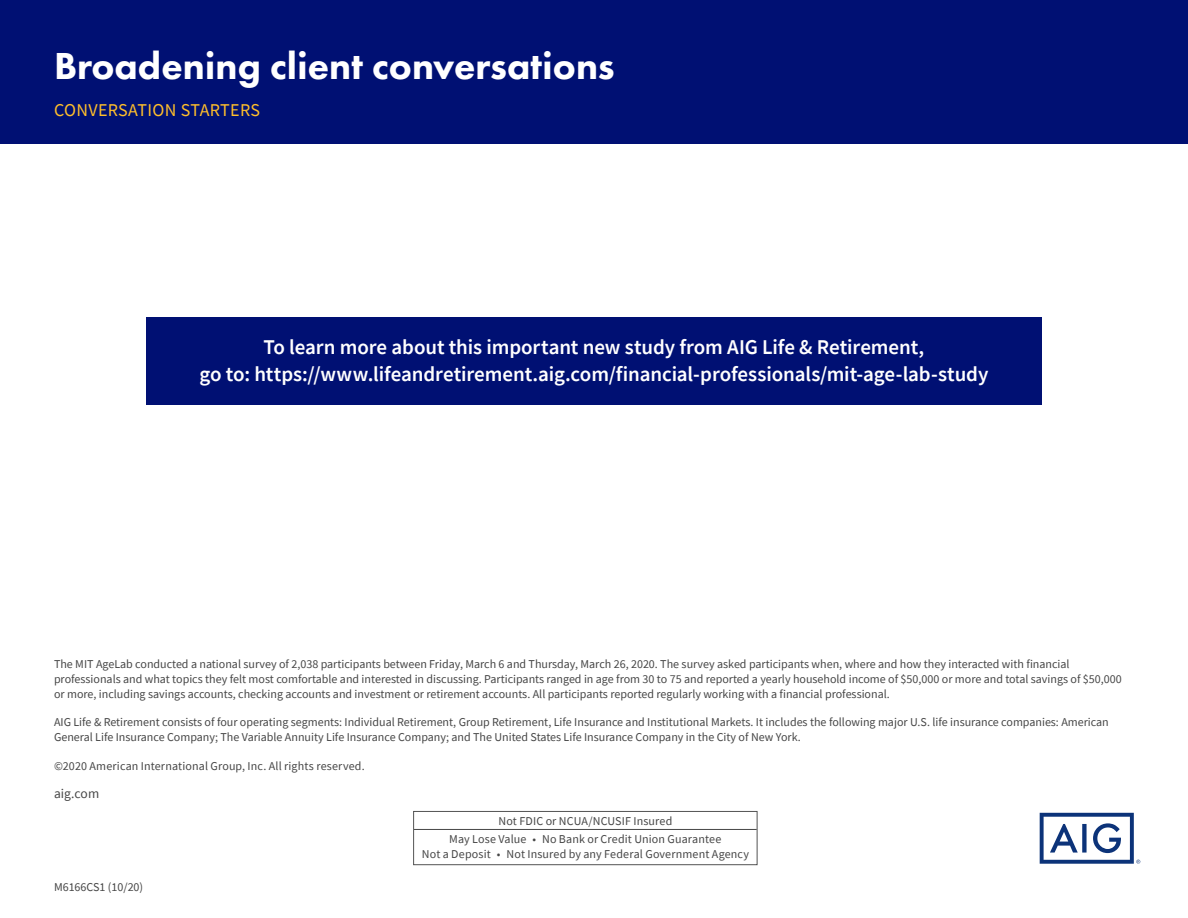
<style>
.page{position:relative;width:1188px;height:918px;background:#fff}
.page>*{position:absolute;margin:0;border:0;box-sizing:border-box;transform-origin:0 0}
.t1{font:800 39px "Futura PT";color:#fff}
.Disclosure{font:600 21px/27px "Source Sans Pro";letter-spacing:-.005em;color:#fff;text-align:center}
.t2{font:18px "Source Sans Pro";letter-spacing:.02em;color:#ffbf2b}
.t3{font:13.5px "Source Sans Pro";letter-spacing:.005em;color:#464646}
.Disclosure-2{font:12px/15px "Source Sans Pro";color:#464646}
</style>
<div class="page">
<div style="left:0;top:0;width:1188px;height:144px;background:#001073"></div>
<div style="left:146px;top:318px;width:896px;height:87px;background:#001073"></div>
<svg style="left:1040px;top:813px;width:100px;height:51px"></svg>
<hr style="left:414px;top:829px;width:343px;height:1px;background:#464646">
<div style="left:413px;top:811px;width:344px;height:54px;border:1px solid #535353"></div>
<p class="t1" style="left:54px;top:42px;width:562px">Broadening client conversations</p>
<p class="t2" style="left:54px;top:99px;width:207px">CONVERSATION STARTERS</p>
<p class="Disclosure" style="left:199px;top:333px;width:791px">To learn more about this important new study from AIG Life &amp; Retirement,<br>go to: https://www.lifeandretirement.aig.com/financial-professionals/mit-age-lab-study</p>
<p class="Disclosure-2" style="left:54px;top:656px;width:1069px">The MIT AgeLab conducted a national survey of 2,038 participants between Friday, March 6 and Thursday, March 26, 2020. The survey asked participants when, where and how they interacted with financial professionals and what topics they felt most comfortable and interested in discussing. Participants ranged in age from 30 to 75 and reported a yearly household income of $50,000 or more and total savings of $50,000 or more, including savings accounts, checking accounts and investment or retirement accounts. All participants reported regularly working with a financial professional.</p>
<p class="Disclosure-2" style="left:54px;top:714px;width:1056px">AIG Life &amp; Retirement consists of four operating segments: Individual Retirement, Group Retirement, Life Insurance and Institutional Markets. It includes the following major U.S. life insurance companies: American<br>General Life Insurance Company; The Variable Annuity Life Insurance Company; and The United States Life Insurance Company in the City of New York.</p>
<p class="Disclosure-2" style="left:54px;top:758px;width:312px">©2020 American International Group, Inc. All rights reserved.</p>
<p class="t3" style="left:54px;top:785px;width:47px">aig.com</p>
<p class="Disclosure-2" style="left:54px;top:879px;width:91px">M6166CS1 (10/20)</p>
<p class="Disclosure-2" style="left:498px;top:813px;width:175px">Not FDIC or NCUA/NCUSIF Insured</p>
<p class="Disclosure-2" style="left:449px;top:832px;width:274px">May Lose Value • No Bank or Credit Union Guarantee</p>
<p class="Disclosure-2" style="left:422px;top:846px;width:329px">Not a Deposit • Not Insured by any Federal Government Agency</p>
</div>
